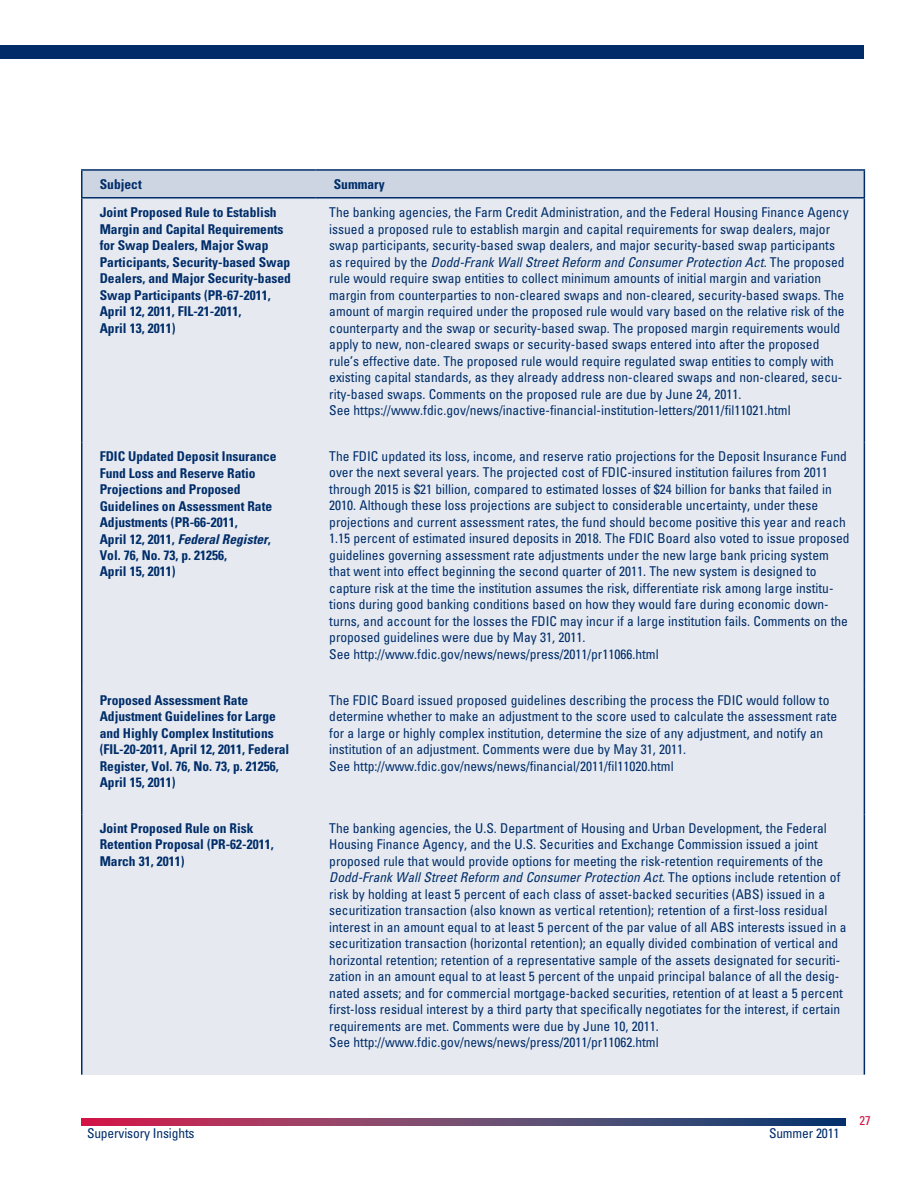
<style>
.page{position:relative;width:918px;height:1188px;background:#fff}
.page>*{position:absolute;margin:0;border:0;box-sizing:border-box;transform-origin:0 0}
.t1{font:condensed 13.5px/16.5px "Univers LT Std";color:#002d6a}
.t2{font:700 condensed 13.5px/16.5px "Univers LT Std";color:#002d6a}
.t3{font:condensed 12.75px "Univers LT Std";color:#d31245}
.s1{font-style:italic}
</style>
<div class="page">
<div style="left:0;top:45px;width:864px;height:13px;background:#002d6a"></div>
<svg style="left:81px;top:1119px;width:765px;height:6px;background:#713f69"></svg>
<div style="left:82px;top:198px;width:234px;height:244px;background:#e6eaf0"></div>
<div style="left:316px;top:198px;width:548px;height:244px;background:#e6eaf0"></div>
<div style="left:82px;top:442px;width:234px;height:244px;background:#e6eaf0"></div>
<div style="left:316px;top:442px;width:548px;height:244px;background:#e6eaf0"></div>
<div style="left:82px;top:686px;width:234px;height:128px;background:#e6eaf0"></div>
<div style="left:316px;top:686px;width:548px;height:128px;background:#e6eaf0"></div>
<div style="left:316px;top:814px;width:548px;height:261px;background:#e6eaf0"></div>
<hr style="left:864px;top:199px;width:1px;height:243px;background:#002d6a">
<hr style="left:864px;top:442px;width:1px;height:244px;background:#002d6a">
<hr style="left:864px;top:686px;width:1px;height:128px;background:#002d6a">
<hr style="left:864px;top:814px;width:1px;height:261px;background:#002d6a">
<div style="left:82px;top:170px;width:234px;height:28px;background:#ccd5e1"></div>
<div style="left:316px;top:170px;width:548px;height:28px;background:#ccd5e1"></div>
<hr style="left:81px;top:169px;width:235px;height:2px;background:#002d6a">
<hr style="left:316px;top:169px;width:549px;height:2px;background:#002d6a">
<svg style="left:864px;top:171px;width:1px;height:26px"></svg>
<hr style="left:81px;top:197px;width:235px;height:2px;background:#002d6a">
<hr style="left:316px;top:197px;width:549px;height:2px;background:#002d6a">
<svg style="left:81px;top:171px;width:1px;height:26px"></svg>
<div style="left:82px;top:814px;width:234px;height:261px;background:#e6eaf0"></div>
<hr style="left:81px;top:199px;width:1px;height:243px;background:#002d6a">
<hr style="left:81px;top:442px;width:1px;height:244px;background:#002d6a">
<hr style="left:81px;top:686px;width:1px;height:128px;background:#002d6a">
<hr style="left:81px;top:814px;width:1px;height:261px;background:#002d6a">
<p class="t2" style="left:100px;top:176px;width:44px">Subject</p>
<p class="t2" style="left:334px;top:176px;width:52px">Summary</p>
<p class="t2" style="left:100px;top:204px;width:193px">Joint Proposed Rule to Establish<br>Margin and Capital Requirements for Swap Dealers, Major Swap<br>Participants, Security-based Swap<br>Dealers, and Major Security-based<br>Swap Participants (PR-67-2011,<br>April 12, 2011, FIL-21-2011,<br>April 13, 2011)</p>
<p class="t1" style="left:329px;top:204px;width:521px">The banking agencies, the Farm Credit Administration, and the Federal Housing Finance Agency issued a proposed rule to establish margin and capital requirements for swap dealers, major swap participants, security-based swap dealers, and major security-based swap participants as required by the <span class="s1">Dodd-Frank Wall Street Reform and Consumer Protection Act</span>. The proposed rule would require swap entities to collect minimum amounts of initial margin and variation margin from counterparties to non-cleared swaps and non-cleared, security-based swaps. The amount of margin required under the proposed rule would vary based on the relative risk of the counterparty and the swap or security-based swap. The proposed margin requirements would apply to new, non-cleared swaps or security-based swaps entered into after the proposed rule’s effective date. The proposed rule would require regulated swap entities to comply with existing capital standards, as they already address non-cleared swaps and non-cleared, secu&shy;rity-based swaps. Comments on the proposed rule are due by June 24, 2011.<br>See https://www.fdic.gov/news/inactive-financial-institution-letters/2011/fil11021.html</p>
<p class="t1" style="left:329px;top:448px;width:522px">The FDIC updated its loss, income, and reserve ratio projections for the Deposit Insurance Fund over the next several years. The projected cost of FDIC-insured institution failures from 2011 through 2015 is $21 billion, compared to estimated losses of $24 billion for banks that failed in 2010. Although these loss projections are subject to considerable uncertainty, under these projections and current assessment rates, the fund should become positive this year and reach 1.15 percent of estimated insured deposits in 2018. The FDIC Board also voted to issue proposed guidelines governing assessment rate adjustments under the new large bank pricing system that went into effect beginning the second quarter of 2011. The new system is designed to capture risk at the time the institution assumes the risk, differentiate risk among large institu&shy;tions during good banking conditions based on how they would fare during economic down&shy;turns, and account for the losses the FDIC may incur if a large institution fails. Comments on the proposed guidelines were due by May 31, 2011.<br>See http://www.fdic.gov/news/news/press/2011/pr11066.html</p>
<p class="t1" style="left:329px;top:691px;width:510px">The FDIC Board issued proposed guidelines describing the process the FDIC would follow to determine whether to make an adjustment to the score used to calculate the assessment rate for a large or highly complex institution, determine the size of any adjustment, and notify an institution of an adjustment. Comments were due by May 31, 2011.<br>See http://www.fdic.gov/news/news/financial/2011/fil11020.html</p>
<p class="t2" style="left:100px;top:448px;width:178px">FDIC Updated Deposit Insurance<br>Fund Loss and Reserve Ratio<br>Projections and Proposed<br>Guidelines on Assessment Rate<br>Adjustments (PR-66-2011,<br>April 12, 2011, <span class="s1">Federal Register</span>,<br>Vol. 76, No. 73, p. 21256,<br>April 15, 2011)</p>
<p class="t2" style="left:100px;top:692px;width:191px">Proposed Assessment Rate<br>Adjustment Guidelines for Large and Highly Complex Institutions (FIL-20-2011, April 12, 2011, Federal<br>Register, Vol. 76, No. 73, p. 21256,<br>April 15, 2011)</p>
<p class="t2" style="left:100px;top:820px;width:175px">Joint Proposed Rule on Risk<br>Retention Proposal (PR-62-2011,<br>March 31, 2011)</p>
<p class="t1" style="left:329px;top:820px;width:519px">The banking agencies, the U.S. Department of Housing and Urban Development, the Federal Housing Finance Agency, and the U.S. Securities and Exchange Commission issued a joint proposed rule that would provide options for meeting the risk-retention requirements of the <span class="s1">Dodd-Frank Wall Street Reform and Consumer Protection Act</span>. The options include retention of risk by holding at least 5 percent of each class of asset-backed securities (ABS) issued in a securitization transaction (also known as vertical retention); retention of a first-loss residual interest in an amount equal to at least 5 percent of the par value of all ABS interests issued in a securitization transaction (horizontal retention); an equally divided combination of vertical and horizontal retention; retention of a representative sample of the assets designated for securiti&shy;zation in an amount equal to at least 5 percent of the unpaid principal balance of all the desig&shy;nated assets; and for commercial mortgage-backed securities, retention of at least a 5 percent first-loss residual interest by a third party that specifically negotiates for the interest, if certain requirements are met. Comments were due by June 10, 2011.<br>See http://www.fdic.gov/news/news/press/2011/pr11062.html</p>
<p class="t1" style="left:87px;top:1125px;width:109px">Supervisory Insights</p>
<p class="t1" style="left:769px;top:1125px;width:72px">Summer 2011</p>
<p class="t3" style="left:860px;top:1112px;width:13px">27</p>
</div>
